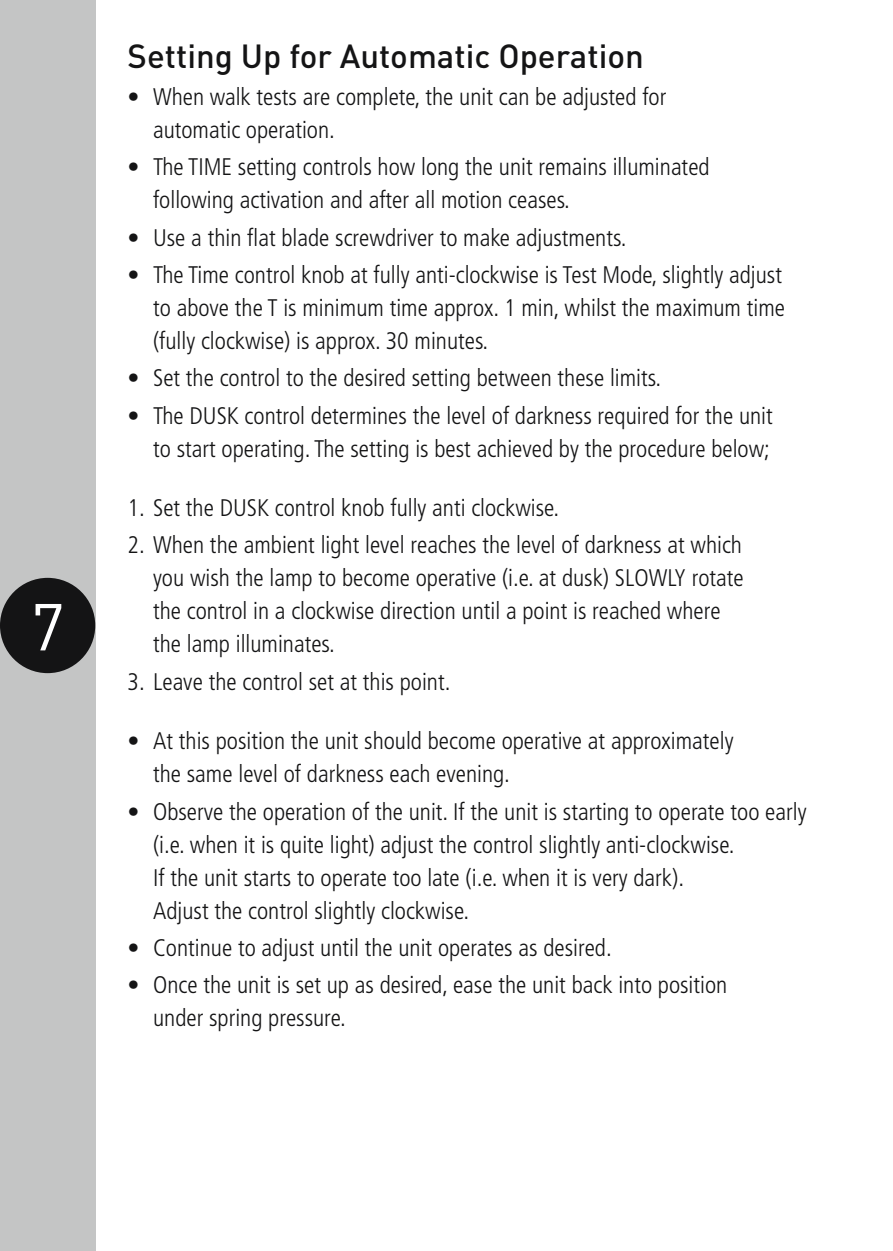
<style>
.page{position:relative;width:893px;height:1251px;background:#fff}
.page>*{position:absolute;margin:0;border:0;box-sizing:border-box;transform-origin:0 0}
.t1{font:65.1px "DINOT";color:#fff}
.t2{font:500 33px "DINOT";color:#141415}
.t3{font:300 condensed 24px/33px "Frutiger LT";color:#141415}
</style>
<div class="page">
<div style="left:0;top:0;width:95px;height:1250px;background:#c4c5c5"></div>
<div style="left:0;top:577px;width:95px;height:96px;background:#141415;border-radius:50%"></div>
<h1 class="t1" style="left:31px;top:586px;width:36px">7</h1>
<h2 class="t2" style="left:128px;top:35px;width:518px">Setting Up for Automatic Operation</h2>
<p class="t3" style="left:153px;top:81px;width:515px;text-indent:-26px">• When walk tests are complete, the unit can be adjusted for automatic operation.</p>
<p class="t3" style="left:153px;top:151px;width:558px;text-indent:-26px">• The TIME setting controls how long the unit remains illuminated following activation and after all motion ceases.</p>
<p class="t3" style="left:128px;top:221px;width:500px">• Use a thin flat blade screwdriver to make adjustments.</p>
<p class="t3" style="left:153px;top:258px;width:633px;text-indent:-26px">• The Time control knob at fully anti-clockwise is Test Mode, slightly adjust to above the T is minimum time approx. 1 min, whilst the maximum time (fully clockwise) is approx. 30 minutes.</p>
<p class="t3" style="left:128px;top:362px;width:535px">• Set the control to the desired setting between these limits.</p>
<p class="t3" style="left:128px;top:399px;width:647px;text-align:right">• The DUSK control determines the level of darkness required for the unit to start operating. The setting is best achieved by the procedure below;</p>
<p class="t3" style="left:128px;top:491px;width:433px">1. Set the DUSK control knob fully anti clockwise.</p>
<p class="t3" style="left:153px;top:529px;width:592px;text-indent:-26px">2. When the ambient light level reaches the level of darkness at which you wish the lamp to become operative (i.e. at dusk) SLOWLY rotate the control in a clockwise direction until a point is reached where the lamp illuminates.</p>
<p class="t3" style="left:128px;top:665px;width:324px">3. Leave the control set at this point.</p>
<p class="t3" style="left:153px;top:724px;width:582px;text-indent:-26px">• At this position the unit should become operative at approximately the same level of darkness each evening.</p>
<p class="t3" style="left:153px;top:795px;width:655px;text-indent:-26px">• Observe the operation of the unit. If the unit is starting to operate too early (i.e. when it is quite light) adjust the control slightly anti-clockwise.<br>If the unit starts to operate too late (i.e. when it is very dark).<br>Adjust the control slightly clockwise.</p>
<p class="t3" style="left:128px;top:931px;width:486px">• Continue to adjust until the unit operates as desired.</p>
<p class="t3" style="left:153px;top:968px;width:576px;text-indent:-26px">• Once the unit is set up as desired, ease the unit back into position under spring pressure.</p>
</div>
